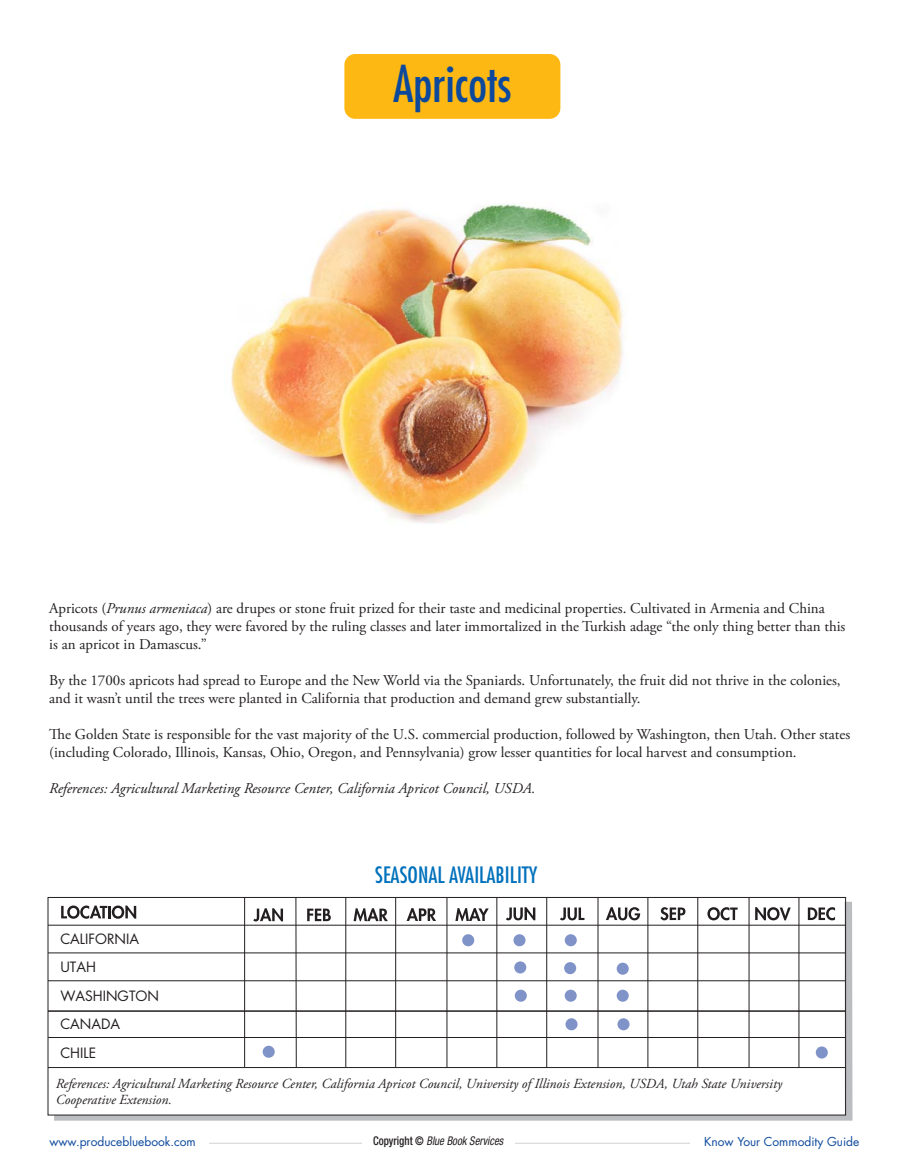
<style>
.page{position:relative;width:918px;height:1175px;background:#fff}
.page>*{position:absolute;margin:0;border:0;box-sizing:border-box;transform-origin:0 0}
.t1{font:condensed 49.5px "Futura Std";color:#0c499c}
.t2{font:condensed 22.05px "Futura Std";color:#0071bc}
.t3{font:15px/18px "Adobe Garamond Pro";color:#231f20}
.t4{font:italic 15px "Adobe Garamond Pro";color:#231f20}
.t5{font:italic 13.8px/16.6px "Adobe Garamond Pro";color:#231f20}
.t6{font:13.8px/28.3px "Futura Std";color:#231f20}
.t7{font:12px "Futura Std";color:#0c499c}
.t8{font:italic condensed 12px "Helvetica Neue LT Std";color:#231f20;scale:.9 1}
.s1{font-style:italic}
.s2{font-weight:500;font-style:normal}
</style>
<div class="page">
<div style="left:344px;top:54px;width:216px;height:65px;background:#fdb813;border-radius:11px"></div>
<hr style="left:209px;top:1142px;width:481px;height:1px;background:#d1d3d4">
<div style="left:362px;top:1133px;width:153px;height:19px;background:#fff"></div>
<img style="left:231px;top:204px;width:392px;height:319px">
<svg style="left:54px;top:901px;width:799px;height:219px"></svg>
<div style="left:296px;top:925px;width:50px;height:28px;background:#fff"></div>
<div style="left:346px;top:925px;width:50px;height:28px;background:#fff"></div>
<div style="left:396px;top:925px;width:51px;height:28px;background:#fff"></div>
<hr style="left:48px;top:924px;width:798px;height:1px;background:#231f20">
<hr style="left:48px;top:952px;width:798px;height:1px;background:#231f20">
<svg style="left:407px;top:908px;width:29px;height:13px"></svg>
<svg style="left:455px;top:908px;width:34px;height:13px"></svg>
<svg style="left:506px;top:907px;width:29px;height:13px"></svg>
<svg style="left:560px;top:907px;width:24px;height:13px"></svg>
<svg style="left:606px;top:907px;width:34px;height:13px"></svg>
<svg style="left:660px;top:907px;width:25px;height:13px"></svg>
<svg style="left:707px;top:907px;width:31px;height:13px"></svg>
<svg style="left:755px;top:907px;width:36px;height:13px"></svg>
<svg style="left:808px;top:907px;width:27px;height:13px"></svg>
<svg style="left:61px;top:905px;width:75px;height:13px"></svg>
<svg style="left:253px;top:908px;width:30px;height:13px"></svg>
<svg style="left:307px;top:908px;width:24px;height:13px"></svg>
<svg style="left:354px;top:908px;width:34px;height:13px"></svg>
<hr style="left:48px;top:1067px;width:798px;height:1px;background:#231f20">
<div style="left:48px;top:897px;width:798px;height:218px;border:1px solid #231f20"></div>
<hr style="left:244px;top:897px;width:1px;height:170px;background:#231f20">
<hr style="left:296px;top:897px;width:1px;height:170px;background:#231f20">
<hr style="left:345px;top:897px;width:1px;height:170px;background:#231f20">
<hr style="left:395px;top:897px;width:1px;height:170px;background:#231f20">
<hr style="left:447px;top:897px;width:1px;height:170px;background:#231f20">
<hr style="left:546px;top:897px;width:1px;height:170px;background:#231f20">
<hr style="left:648px;top:897px;width:1px;height:170px;background:#231f20">
<hr style="left:697px;top:897px;width:1px;height:170px;background:#231f20">
<hr style="left:598px;top:897px;width:1px;height:170px;background:#231f20">
<hr style="left:799px;top:897px;width:1px;height:170px;background:#231f20">
<hr style="left:749px;top:897px;width:1px;height:170px;background:#231f20">
<hr style="left:496px;top:897px;width:1px;height:170px;background:#231f20">
<div style="left:462px;top:934px;width:12px;height:12px;background:#8093c8;border-radius:50%"></div>
<div style="left:513px;top:934px;width:13px;height:12px;background:#8093c8;border-radius:50%"></div>
<div style="left:565px;top:934px;width:12px;height:12px;background:#8093c8;border-radius:50%"></div>
<div style="left:514px;top:961px;width:12px;height:12px;background:#8093c8;border-radius:50%"></div>
<div style="left:515px;top:989px;width:12px;height:12px;background:#8093c8;border-radius:50%"></div>
<hr style="left:48px;top:1010px;width:798px;height:1px;background:#231f20">
<div style="left:564px;top:962px;width:12px;height:12px;background:#8093c8;border-radius:50%"></div>
<div style="left:617px;top:962px;width:12px;height:12px;background:#8093c8;border-radius:50%"></div>
<hr style="left:48px;top:980px;width:798px;height:1px;background:#231f20">
<hr style="left:48px;top:1037px;width:798px;height:1px;background:#231f20">
<div style="left:565px;top:989px;width:12px;height:12px;background:#8093c8;border-radius:50%"></div>
<div style="left:617px;top:989px;width:12px;height:12px;background:#8093c8;border-radius:50%"></div>
<div style="left:565px;top:1018px;width:13px;height:12px;background:#8093c8;border-radius:50%"></div>
<div style="left:617px;top:1018px;width:13px;height:12px;background:#8093c8;border-radius:50%"></div>
<div style="left:263px;top:1045px;width:12px;height:12px;background:#8093c8;border-radius:50%"></div>
<div style="left:816px;top:1046px;width:12px;height:12px;background:#8093c8;border-radius:50%"></div>
<h1 class="t1" style="left:393px;top:56px;width:120px">Apricots</h1>
<p class="t3" style="left:49px;top:601px;width:798px">Apricots (<span class="s1">Prunus armeniaca</span>) are drupes or stone fruit prized for their taste and medicinal properties. Cultivated in Armenia and China thousands of years ago, they were favored by the ruling classes and later immortalized in the Turkish adage “the only thing better than this is an apricot in Damascus.”</p>
<p class="t3" style="left:49px;top:673px;width:793px">By the 1700s apricots had spread to Europe and the New World via the Spaniards. Unfortunately, the fruit did not thrive in the colonies, and it wasn’t until the trees were planted in California that production and demand grew substantially.</p>
<p class="t3" style="left:49px;top:727px;width:803px">The Golden State is responsible for the vast majority of the U.S. commercial production, followed by Washington, then Utah. Other states (including Colorado, Illinois, Kansas, Ohio, Oregon, and Pennsylvania) grow lesser quantities for local harvest and consumption.</p>
<p class="t4" style="left:49px;top:782px;width:488px">References: Agricultural Marketing Resource Center, California Apricot Council, USDA.</p>
<h2 class="t2" style="left:375px;top:862px;width:164px">SEASONAL AVAILABILITY</h2>
<p class="t6" style="left:60px;top:925px;width:100px">CALIFORNIA<br>UTAH<br>WASHINGTON<br>CANADA<br>CHILE</p>
<p class="t5" style="left:56px;top:1076px;width:728px">References: Agricultural Marketing Resource Center, California Apricot Council, University of Illinois Extension, USDA, Utah State University<br>Cooperative Extension.</p>
<p class="t7" style="left:49px;top:1134px;width:148px">www.producebluebook.com</p>
<p class="t8" style="left:373px;top:1134px;width:146px"><span class="s2">Copyright ©</span> Blue Book Services</p>
<p class="t7" style="left:704px;top:1134px;width:157px">Know Your Commodity Guide</p>
</div>
